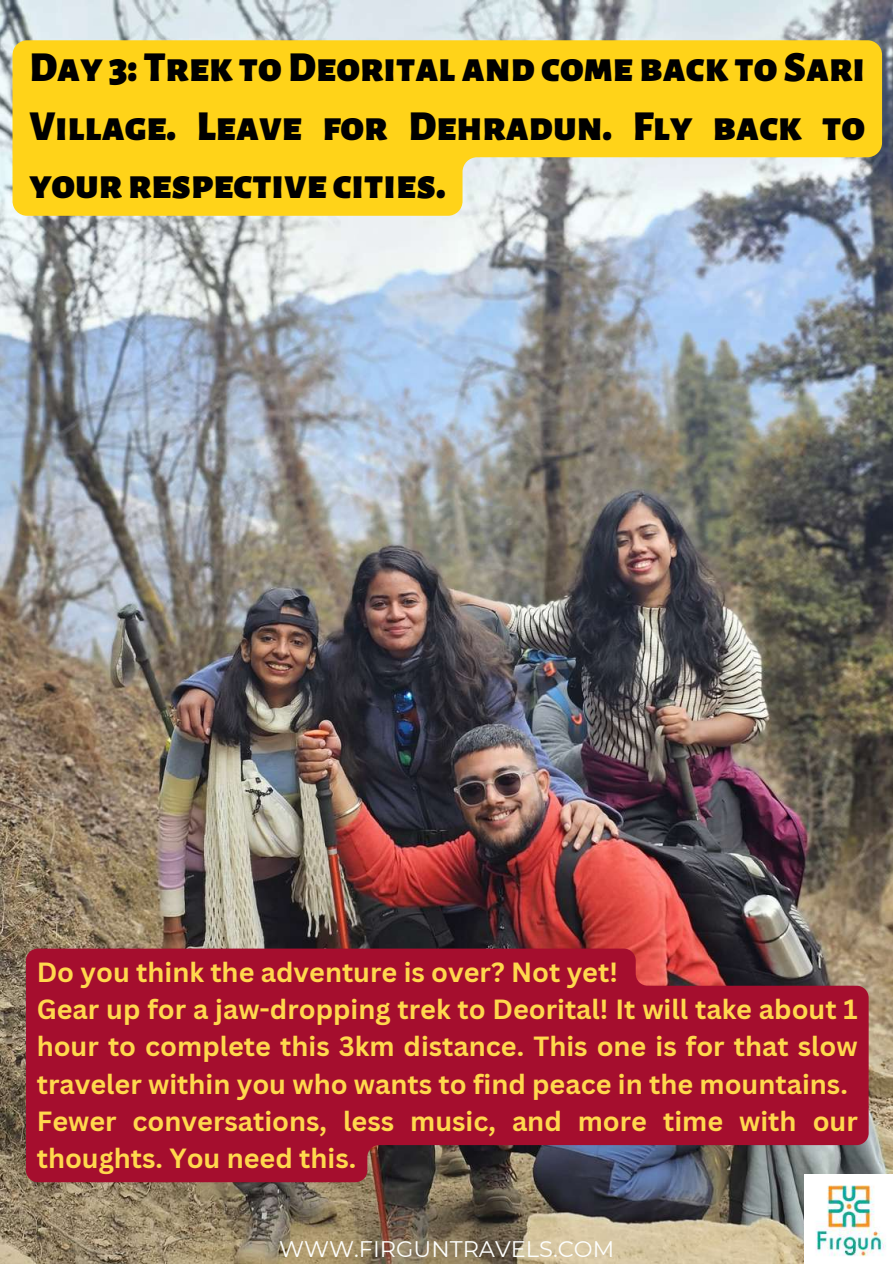
<style>
.page{position:relative;width:893px;height:1264px;background:#fff}
.page>*{position:absolute;margin:0;border:0;box-sizing:border-box;transform-origin:0 0}
.t1{font:900 42px/58.5px "Alegreya Sans SC";color:#000;text-align:justify}
.t2{font:700 27px/37.2px "Canva Sans";color:#ffd84d}
.t3{font:22.5px "Montserrat";color:#fefffe}
</style>
<div class="page">
<img style="left:0;top:0;width:892px;height:1263px">
<svg style="left:13px;top:40px;width:869px;height:176px;background:#f5d136"></svg>
<svg style="left:26px;top:948px;width:842px;height:234px;background:#9c1834"></svg>
<h1 class="t1" style="left:29px;top:39px;width:837px">Day 3: Trek toDeorital and come back to Sari Village. Leave for Dehradun. Fly back to yourrespective cities.</h1>
<p class="t2" style="left:37px;top:953px;width:822px">Do you think the adventure is over? Not yet!<br>Gear up for a jaw-dropping trek to Deorital! It will take about 1 hour to complete this 3km distance. This one is for that slow traveler within you who wants to find peace in the mountains.<br>Fewer conversations, less music, and more time with our thoughts. You need this.</p>
<p class="t3" style="left:279px;top:1234px;width:337px">WWW.FIRGUNTRAVELS.COM</p>
</div>
